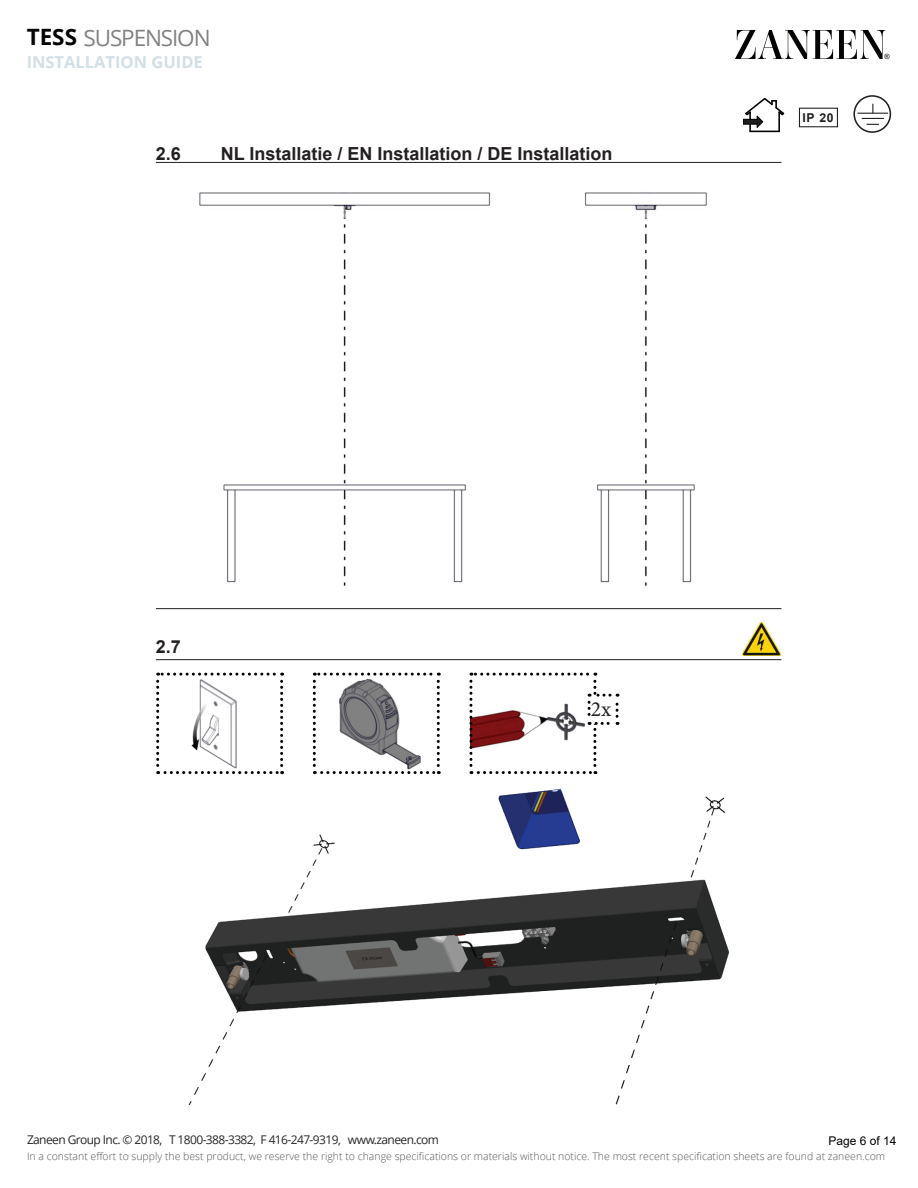
<style>
.page{position:relative;width:918px;height:1188px;background:#fff}
.page>*{position:absolute;margin:0;border:0;box-sizing:border-box;transform-origin:0 0}
.t1{font:22.5px "Open Sans";letter-spacing:-.05em;color:#808180}
.t2{font:21.6px "Minion Pro";color:#231f20}
.t3{font:700 18px "Arial";color:#231f20}
.t4{font:700 16.5px "Open Sans";color:#d2dfe6}
.t5{font:700 12.15px "Arial";color:#211e1e}
.t6{font:12px "Open Sans";letter-spacing:-.05em;color:#252625}
.t7{font:12px "Arial";color:#000}
.t8{font:300 10.5px "Open Sans";color:#565757}
.t9{font:7.2px "Arial";color:#040504}
.s1{font-weight:700;color:#040503}
</style>
<div class="page">
<svg style="left:735px;top:30px;width:151px;height:29px"></svg>
<div style="left:799px;top:108px;width:39px;height:19px;border:1px solid #211e1e"></div>
<svg style="left:853px;top:95px;width:38px;height:38px"></svg>
<svg style="left:743px;top:97px;width:42px;height:35px"></svg>
<img style="left:199px;top:192px;width:508px;height:394px">
<hr style="left:156px;top:162px;width:625px;height:1px;background:#231f20">
<hr style="left:156px;top:608px;width:625px;height:1px;background:#231f20">
<hr style="left:156px;top:659px;width:625px;height:1px;background:#231f20">
<img style="left:158px;top:774px;width:572px;height:331px">
<svg style="left:156px;top:673px;width:127px;height:101px"></svg>
<svg style="left:313px;top:673px;width:127px;height:101px"></svg>
<svg style="left:469px;top:673px;width:150px;height:101px"></svg>
<img style="left:742px;top:622px;width:39px;height:34px">
<h1 class="t1" style="left:27px;top:22px;width:185px"><span class="s1">TESS</span> SUSPENSION</h1>
<h3 class="t4" style="left:27px;top:50px;width:178px">INSTALLATION GUIDE</h3>
<h3 class="t3" style="left:156px;top:141px;width:27px">2.6</h3>
<h3 class="t3" style="left:221px;top:141px;width:393px">NL Installatie / EN Installation / DE Installation</h3>
<h3 class="t3" style="left:156px;top:634px;width:27px">2.7</h3>
<h2 class="t2" style="left:591px;top:695px;width:22px">2x</h2>
<p class="t5" style="left:803px;top:110px;width:33px">IP 20</p>
<p class="t9" style="left:884px;top:52px;width:7px">®</p>
<p class="t6" style="left:27px;top:1131px;width:413px">Zaneen Group Inc. © 2018, T 1800-388-3382, F 416-247-9319, www.zaneen.com</p>
<p class="t8" style="left:27px;top:1149px;width:860px">In a constant effort to supply the best product, we reserve the right to change specifications or materials without notice. The most recent specification sheets are found at zaneen.com</p>
<p class="t7" style="left:828px;top:1132px;width:70px">Page 6 of 14</p>
</div>
